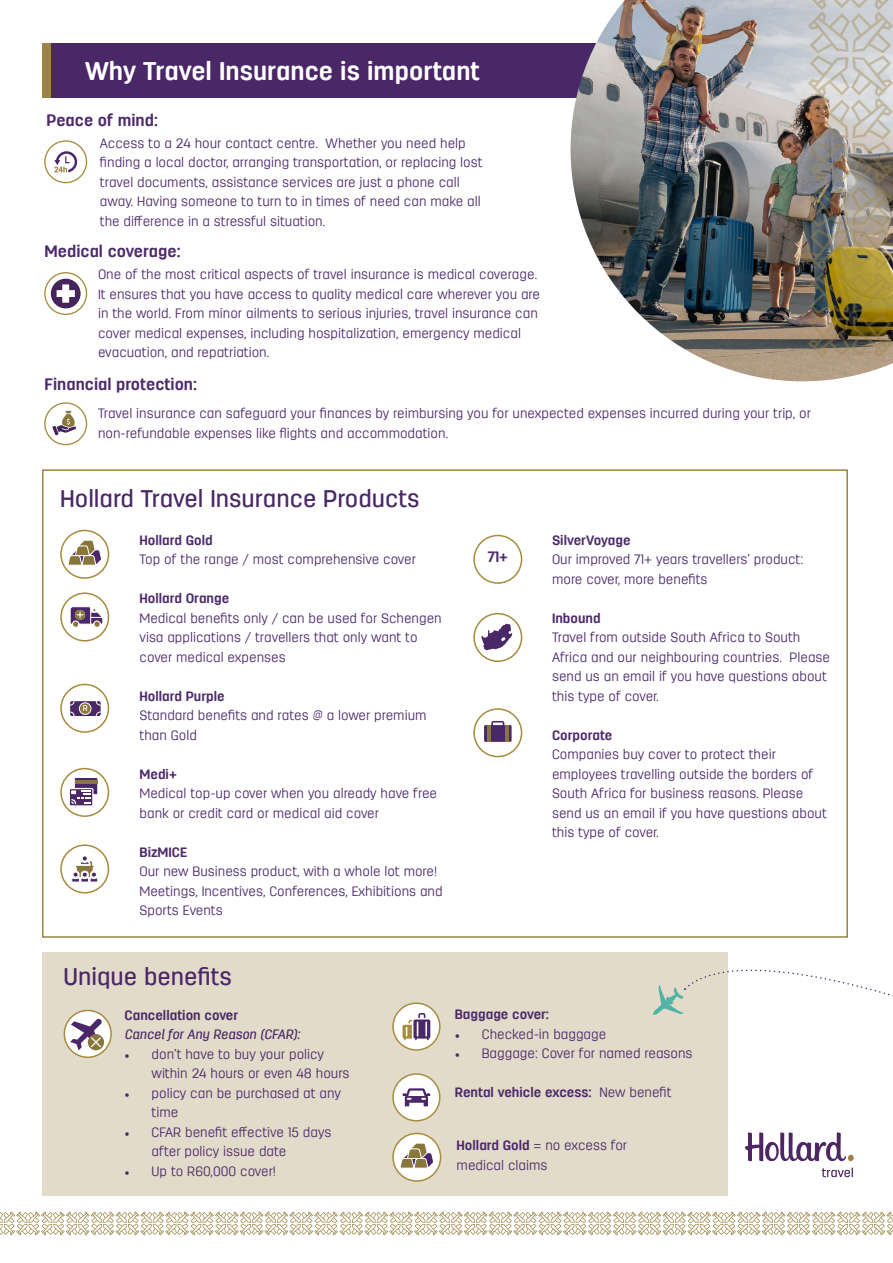
<style>
.page{position:relative;width:893px;height:1263px;background:#fff}
.page>*{position:absolute;margin:0;border:0;box-sizing:border-box;transform-origin:0 0}
.t1{font:700 25.5px "Antartida Rounded";color:#fff}
.t2{font:500 24px "Antartida Rounded";color:#4a2767}
.t3{font:700 16.5px "Antartida Rounded";color:#4d2a6b}
.t4{font:700 15px "Antartida Rounded";color:#4d2a6b}
.t5{font:300 13.5px/19.5px "Antartida Rounded";color:#4d2a6b}
.t6{font:700 13.5px "Antartida Rounded";color:#4d2a6b}
.t7{font:italic 500 13.5px "Antartida Rounded";color:#4d2a6b}
.t8{font:500 8.4px "Antartida Rounded";color:#fff}
.s1{font-family:"Minion Pro";font-weight:400}
.s2{font-weight:300}
.s3{font-weight:700}
</style>
<div class="page">
<svg style="left:745px;top:1132px;width:108px;height:45px"></svg>
<div style="left:43px;top:43px;width:8px;height:54px;background:#9b8445"></div>
<div style="left:51px;top:43px;width:584px;height:54px;background:#4a2767"></div>
<svg style="left:45px;top:273px;width:42px;height:41px"></svg>
<div style="left:44px;top:272px;width:43px;height:43px;border:1px solid #a68c40;border-radius:50%"></div>
<svg style="left:51px;top:279px;width:30px;height:29px"></svg>
<svg style="left:45px;top:141px;width:42px;height:42px"></svg>
<div style="left:44px;top:140px;width:43px;height:43px;border:1px solid #a68c40;border-radius:50%"></div>
<svg style="left:54px;top:151px;width:23px;height:21px"></svg>
<svg style="left:45px;top:403px;width:42px;height:42px"></svg>
<div style="left:44px;top:402px;width:43px;height:43px;border:1px solid #a68c40;border-radius:50%"></div>
<svg style="left:52px;top:411px;width:24px;height:24px"></svg>
<img style="left:571px;top:0;width:322px;height:381px">
<img style="left:808px;top:0;width:85px;height:358px">
<svg style="left:0;top:1211px;width:893px;height:24px"></svg>
<div style="left:60px;top:530px;width:49px;height:49px;border:2px solid #a78c3e;border-radius:50%"></div>
<svg style="left:67px;top:539px;width:35px;height:27px"></svg>
<div style="left:60px;top:592px;width:49px;height:49px;border:2px solid #a78c3e;border-radius:50%"></div>
<svg style="left:70px;top:606px;width:33px;height:22px"></svg>
<div style="left:60px;top:684px;width:49px;height:49px;border:2px solid #a78c3e;border-radius:50%"></div>
<svg style="left:70px;top:701px;width:31px;height:15px"></svg>
<div style="left:60px;top:768px;width:49px;height:49px;border:2px solid #a78c3e;border-radius:50%"></div>
<svg style="left:69px;top:778px;width:29px;height:28px"></svg>
<hr style="left:75px;top:780px;width:22px;height:4px;background:#89763c">
<div style="left:60px;top:844px;width:49px;height:49px;border:2px solid #a78c3e;border-radius:50%"></div>
<div style="left:473px;top:535px;width:49px;height:49px;border:2px solid #a78c3e;border-radius:50%"></div>
<div style="left:473px;top:613px;width:49px;height:49px;border:2px solid #a78c3e;border-radius:50%"></div>
<svg style="left:481px;top:623px;width:31px;height:28px"></svg>
<div style="left:473px;top:708px;width:49px;height:49px;border:2px solid #a78c3e;border-radius:50%"></div>
<svg style="left:484px;top:721px;width:28px;height:21px"></svg>
<hr style="left:487px;top:725px;width:3px;height:17px;background:#89763c">
<hr style="left:505px;top:725px;width:4px;height:17px;background:#89763c">
<svg style="left:72px;top:856px;width:26px;height:26px"></svg>
<div style="left:42px;top:469px;width:806px;height:469px;border:2px solid #9b8445"></div>
<div style="left:43px;top:952px;width:685px;height:244px;background:#e2dbc9"></div>
<div style="left:393px;top:1133px;width:48px;height:48px;background:#fff;border-radius:50%"></div>
<div style="left:392px;top:1133px;width:49px;height:49px;border:2px solid #a78c3e;border-radius:50%"></div>
<svg style="left:399px;top:1142px;width:35px;height:27px"></svg>
<svg style="left:64px;top:1010px;width:47px;height:47px"></svg>
<div style="left:64px;top:1010px;width:48px;height:48px;border:2px solid #a68c40;border-radius:50%"></div>
<svg style="left:88px;top:1034px;width:16px;height:16px"></svg>
<svg style="left:70px;top:1018px;width:32px;height:32px"></svg>
<div style="left:393px;top:1003px;width:47px;height:47px;background:#fff;border-radius:50%"></div>
<div style="left:392px;top:1002px;width:49px;height:49px;border:2px solid #a68c40;border-radius:50%"></div>
<div style="left:393px;top:1074px;width:47px;height:47px;background:#fff;border-radius:50%"></div>
<div style="left:392px;top:1073px;width:49px;height:48px;border:2px solid #a68c40;border-radius:50%"></div>
<svg style="left:402px;top:1013px;width:28px;height:27px"></svg>
<svg style="left:402px;top:1088px;width:28px;height:18px"></svg>
<svg style="left:653px;top:969px;width:240px;height:46px"></svg>
<h1 class="t1" style="left:85px;top:56px;width:396px">Why Travel Insurance is important</h1>
<p class="t3" style="left:46px;top:111px;width:113px">Peace of mind:</p>
<p class="t5" style="left:100px;top:133px;width:384px">Access to a 24 hour contact centre. Whether you need help finding a local doctor, arranging transportation, or replacing lost travel documents, assistance services are just a phone call away. Having someone to turn to in times of need can make all the difference in a stressful situation.</p>
<p class="t3" style="left:44px;top:242px;width:138px">Medical coverage:</p>
<p class="t5" style="left:98px;top:265px;width:443px">One of the most critical aspects of travel insurance is medical coverage.<br>It ensures that you have access to quality medical care wherever you are in the world. From minor ailments to serious injuries, travel insurance can cover medical expenses, including hospitalization, emergency medical evacuation, and repatriation.</p>
<p class="t3" style="left:44px;top:375px;width:154px">Financial protection:</p>
<p class="t5" style="left:98px;top:404px;width:714px">Travel insurance can safeguard your finances by reimbursing you for unexpected expenses incurred during your trip, or non-refundable expenses like flights and accommodation.</p>
<h2 class="t2" style="left:60px;top:485px;width:361px">Hollard Travel Insurance Products</h2>
<p class="t6" style="left:140px;top:532px;width:75px">Hollard Gold</p>
<p class="t5" style="left:140px;top:550px;width:278px">Top of the range / most comprehensive cover</p>
<p class="t6" style="left:140px;top:591px;width:91px">Hollard Orange</p>
<p class="t5" style="left:140px;top:609px;width:304px">Medical benefits only / can be used for Schengen visa applications / travellers that only want to cover medical expenses</p>
<p class="t6" style="left:140px;top:688px;width:87px">Hollard Purple</p>
<p class="t5" style="left:140px;top:706px;width:288px">Standard benefits and rates @ a lower premium than Gold</p>
<p class="t6" style="left:140px;top:766px;width:39px">Medi+</p>
<p class="t5" style="left:140px;top:784px;width:299px">Medical top-up cover when you already have free bank or credit card or medical aid cover</p>
<p class="t6" style="left:140px;top:844px;width:49px">BizMICE</p>
<p class="t5" style="left:140px;top:862px;width:305px">Our new Business product, with a whole lot more!<br>Meetings, Incentives, Conferences, Exhibitions and<br>Sports Events</p>
<p class="t8" style="left:83px;top:704px;width:7px">R</p>
<p class="t4" style="left:488px;top:548px;width:22px">71+</p>
<p class="t6" style="left:552px;top:532px;width:80px">SilverVoyage</p>
<p class="t5" style="left:552px;top:550px;width:253px">Our improved 71+ years travellers’ product: more cover, more benefits</p>
<p class="t6" style="left:552px;top:610px;width:50px">Inbound</p>
<p class="t5" style="left:552px;top:628px;width:280px">Travel from outside South Africa to South Africa and our neighbouring countries. Please send us an email if you have questions about this type of cover.</p>
<p class="t6" style="left:552px;top:727px;width:62px">Corporate</p>
<p class="t5" style="left:552px;top:745px;width:276px">Companies buy cover to protect their employees travelling outside the borders of South Africa for business reasons. Please send us an email if you have questions about this type of cover.</p>
<h2 class="t2" style="left:64px;top:963px;width:170px">Unique benefits</h2>
<p class="t6" style="left:125px;top:1007px;width:115px">Cancellation cover</p>
<p class="t7" style="left:125px;top:1027px;width:177px">Cancel for Any Reason (CFAR):</p>
<p class="t5" style="left:152px;top:1044px;width:199px;text-indent:-27px"><span class="s1">•</span> don’t have to buy your policy within 24 hours or even 48 hours</p>
<p class="t5" style="left:152px;top:1083px;width:191px;text-indent:-27px"><span class="s1">•</span> policy can be purchased at any time</p>
<p class="t5" style="left:152px;top:1122px;width:181px;text-indent:-27px"><span class="s1">•</span> CFAR benefit effective 15 days after policy issue date</p>
<p class="t5" style="left:125px;top:1161px;width:153px"><span class="s1">•</span> Up to R60,000 cover!</p>
<p class="t6" style="left:455px;top:1007px;width:96px">Baggage cover:</p>
<p class="t5" style="left:455px;top:1025px;width:153px"><span class="s1">•</span> Checked-in baggage</p>
<p class="t5" style="left:455px;top:1044px;width:239px"><span class="s1">•</span> Baggage: Cover for named reasons</p>
<p class="t6" style="left:455px;top:1085px;width:218px">Rental vehicle excess: <span class="s2">New benefit</span></p>
<p class="t5" style="left:457px;top:1136px;width:172px"><span class="s3">Hollard Gold</span> = no excess for medical claims</p>
</div>
